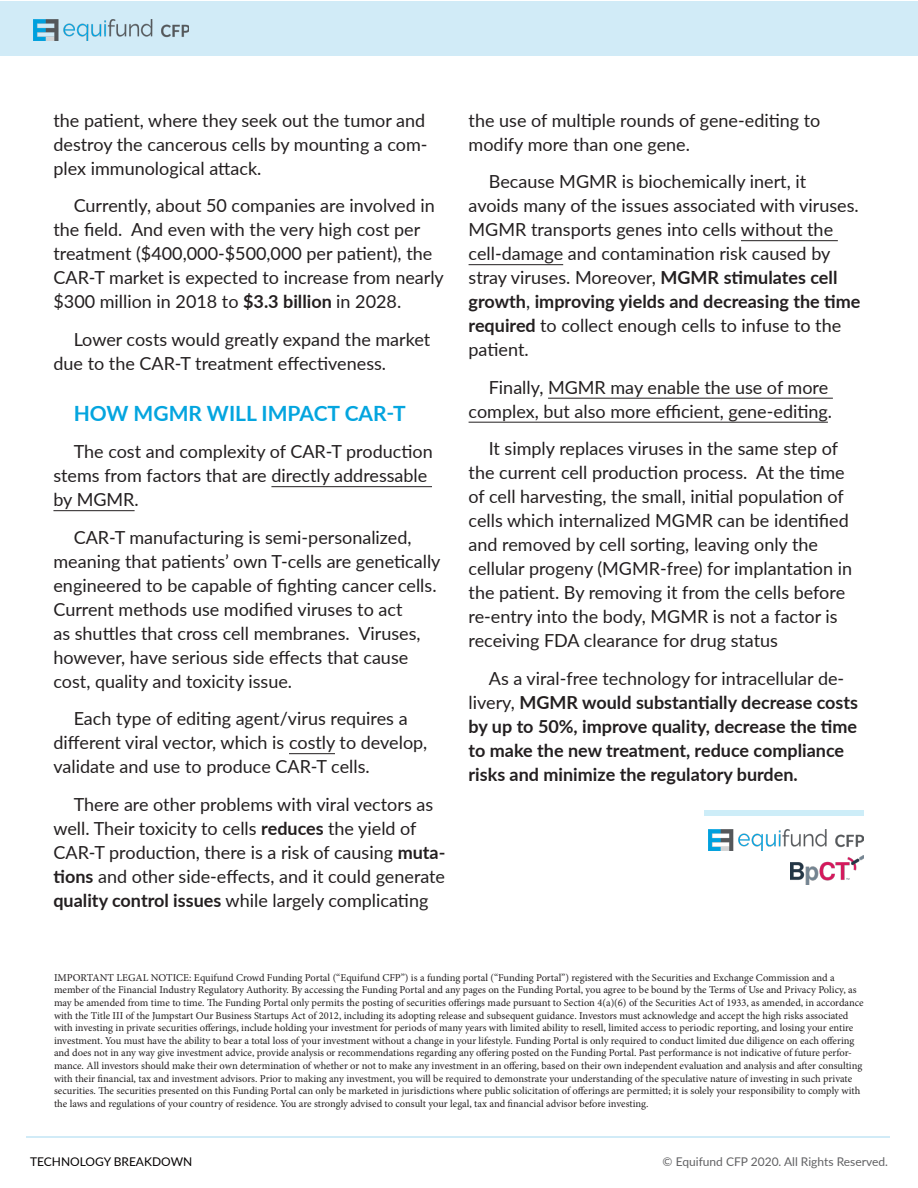
<style>
.page{position:relative;width:918px;height:1188px;background:#fff}
.page>*{position:absolute;margin:0;border:0;box-sizing:border-box;transform-origin:0 0}
.body{font:700 21px "Lato";color:#04a5df}
.body-2{font:18px/24px "Lato";color:#231f20}
.body-3{font:700 18px/24px "Lato";color:#231f20}
.t1{font:12px "Lato";color:#616163}
.t2{font:12px "Lato";color:#040101}
.t3{font:10.5px/12.6px "Minion Pro";color:#231f20}
.s1{font-weight:700}
.s2{font-weight:400}
</style>
<div class="page">
<hr style="left:26px;top:1137px;width:864px;height:1px;background:#199eda">
<div style="left:0;top:1px;width:918px;height:55px;background:#d1ebf7"></div>
<img style="left:33px;top:20px;width:156px;height:20px">
<hr style="left:271px;top:486px;width:161px;height:1px;background:#231f20">
<hr style="left:53px;top:510px;width:82px;height:1px;background:#231f20">
<hr style="left:289px;top:753px;width:46px;height:1px;background:#231f20">
<hr style="left:741px;top:240px;width:97px;height:1px;background:#231f20">
<hr style="left:469px;top:264px;width:94px;height:1px;background:#231f20">
<hr style="left:548px;top:398px;width:285px;height:1px;background:#231f20">
<hr style="left:469px;top:422px;width:359px;height:1px;background:#231f20">
<div style="left:704px;top:810px;width:160px;height:6px;background:#cdedf8"></div>
<img style="left:708px;top:830px;width:156px;height:21px">
<img style="left:790px;top:855px;width:74px;height:29px">
<p class="body-2" style="left:53px;top:108px;width:376px">the patient, where they seek out the tumor and destroy the cancerous cells by mounting a com&shy;plex immunological attack.</p>
<p class="body-2" style="left:53px;top:193px;width:392px;text-indent:20px">Currently, about 50 companies are involved in the field. And even with the very high cost per treatment ($400,000-$500,000 per patient), the CAR-T market is expected to increase from nearly $300 million in 2018 to <span class="s1">$3.3 billion</span> in 2028.</p>
<p class="body-2" style="left:53px;top:327px;width:378px;text-indent:20px">Lower costs would greatly expand the market due to the CAR-T treatment effectiveness.</p>
<p class="body" style="left:74px;top:398px;width:334px">HOW MGMR WILL IMPACT CAR-T</p>
<p class="body-2" style="left:53px;top:439px;width:381px;text-indent:20px">The cost and complexity of CAR-T production stems from factors that are directly addressable by MGMR.</p>
<p class="body-2" style="left:53px;top:525px;width:389px;text-indent:20px">CAR-T manufacturing is semi-personalized, meaning that patients’ own T-cells are genetically engineered to be capable of fighting cancer cells.<br>Current methods use modified viruses to act<br>as shuttles that cross cell membranes. Viruses, however, have serious side effects that cause cost, quality and toxicity issue.</p>
<p class="body-2" style="left:53px;top:706px;width:375px;text-indent:20px">Each type of editing agent/virus requires a different viral vector, which is costly to develop, validate and use to produce CAR-T cells.</p>
<p class="body-2" style="left:53px;top:792px;width:394px;text-indent:20px">There are other problems with viral vectors as well. Their toxicity to cells <span class="s1">reduces</span> the yield of CAR-T production, there is a risk of causing <span class="s1">muta&shy;tions</span> and other side-effects, and it could generate <span class="s1">quality control issues</span> while largely complicating</p>
<p class="body-2" style="left:469px;top:108px;width:353px">the use of multiple rounds of gene-editing to modify more than one gene.</p>
<p class="body-2" style="left:469px;top:169px;width:393px;text-indent:20px">Because MGMR is biochemically inert, it avoids many of the issues associated with viruses.<br>MGMR transports genes into cells without the cell-damage and contamination risk caused by stray viruses. Moreover, <span class="s1">MGMR stimulates cell growth</span>, <span class="s1">improving yields and decreasing the time required</span> to collect enough cells to infuse to the patient.</p>
<p class="body-2" style="left:469px;top:375px;width:365px;text-align:right">Finally, MGMR may enable the use of more complex, but also more efficient, gene-editing.</p>
<p class="body-2" style="left:469px;top:436px;width:385px;text-indent:20px">It simply replaces viruses in the same step of the current cell production process. At the time of cell harvesting, the small, initial population of cells which internalized MGMR can be identified and removed by cell sorting, leaving only the cellular progeny (MGMR-free) for implantation in the patient. By removing it from the cells before re-entry into the body, MGMR is not a factor is receiving FDA clearance for drug status</p>
<p class="body-3" style="left:469px;top:666px;width:391px;text-indent:20px"><span class="s2">As a viral-free technology for intracellular de&shy;livery,</span> MGMR would substantially decrease costs by up to 50%, improve quality, decrease the time to make the new treatment, reduce compliance risks and minimize the regulatory burden.</p>
<p class="t3" style="left:54px;top:971px;width:811px">IMPORTANT LEGAL NOTICE: Equifund Crowd Funding Portal (“Equifund CFP”) is a funding portal (“Funding Portal”) registered with the Securities and Exchange Commission and a member of the Financial Industry Regulatory Authority. By accessing the Funding Portal and any pages on the Funding Portal, you agree to be bound by the Terms of Use and Privacy Policy, as may be amended from time to time. The Funding Portal only permits the posting of securities offerings made pursuant to Section 4(a)(6) of the Securities Act of 1933, as amended, in accordance with the Title III of the Jumpstart Our Business Startups Act of 2012, including its adopting release and subsequent guidance. Investors must acknowledge and accept the high risks associated with investing in private securities offerings, include holding your investment for periods of many years with limited ability to resell, limited access to periodic reporting, and losing your entire investment. You must have the ability to bear a total loss of your investment without a change in your lifestyle. Funding Portal is only required to conduct limited due diligence on each offering and does not in any way give investment advice, provide analysis or recommendations regarding any offering posted on the Funding Portal. Past performance is not indicative of future perfor&shy;mance. All investors should make their own determination of whether or not to make any investment in an offering, based on their own independent evaluation and analysis and after consulting with their financial, tax and investment advisors. Prior to making any investment, you will be required to demonstrate your understanding of the speculative nature of investing in such private securities. The securities presented on this Funding Portal can only be marketed in jurisdictions where public solicitation of offerings are permitted; it is solely your responsibility to comply with the laws and regulations of your country of residence. You are strongly advised to consult your legal, tax and financial advisor before investing.</p>
<p class="t2" style="left:30px;top:1153px;width:164px">TECHNOLOGY BREAKDOWN</p>
<p class="t1" style="left:663px;top:1153px;width:227px">© Equifund CFP 2020. All Rights Reserved.</p>
</div>
